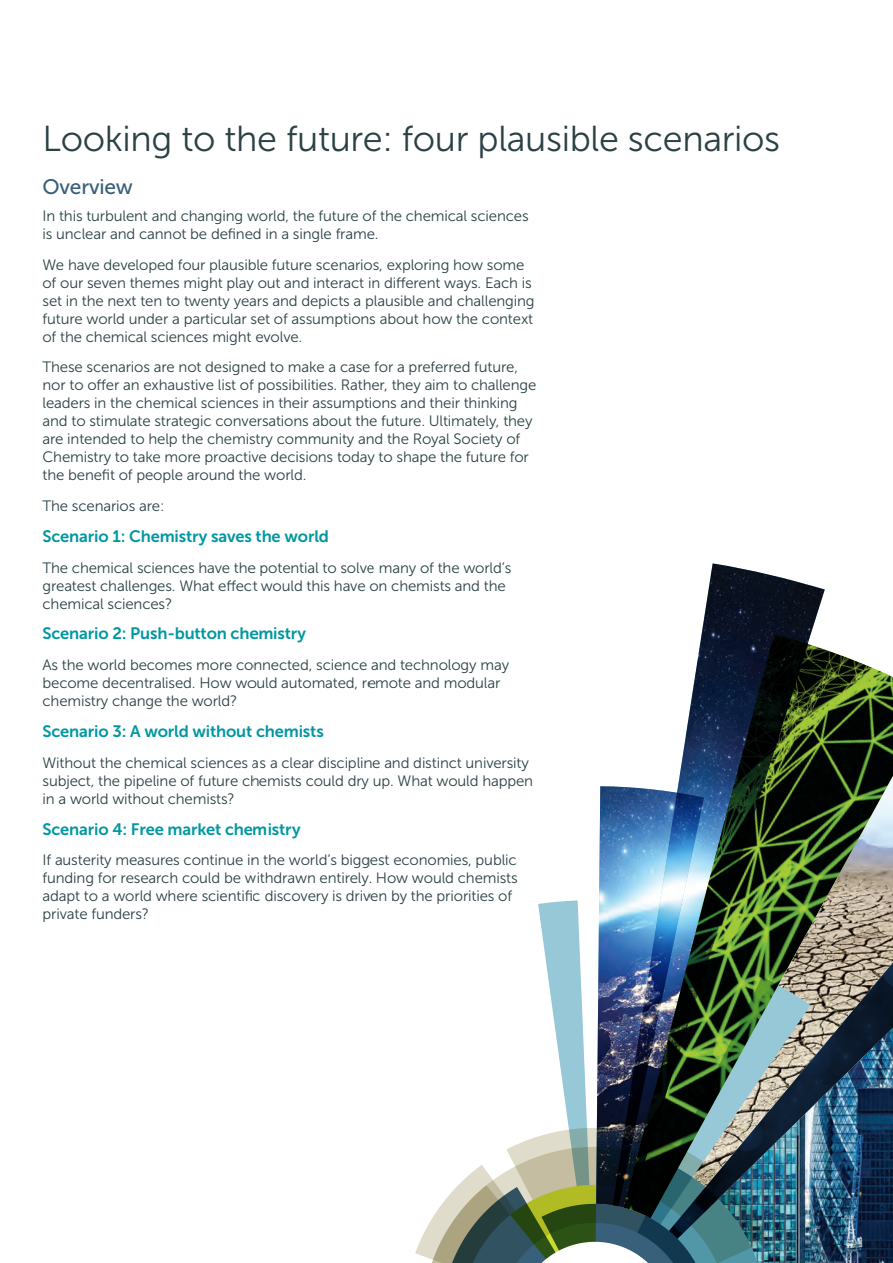
<style>
.page{position:relative;width:893px;height:1263px;background:#fff}
.page>*{position:absolute;margin:0;border:0;box-sizing:border-box;transform-origin:0 0}
.t1{font:36px "Museo Sans 300";letter-spacing:-.01em;color:#2b4144}
.t2{font:21px "Museo Sans 500";letter-spacing:-.01em;color:#38607a}
.t3{font:16.5px "Museo Sans 700";letter-spacing:-.01em;color:#0097a0}
.t4{font:15px/18px "Museo Sans 300";letter-spacing:-.01em;color:#2b4144}
</style>
<div class="page">
<img style="left:811px;top:1239px;width:82px;height:24px">
<svg style="left:811px;top:1218px;width:82px;height:21px;background:#224261"></svg>
<img style="left:599px;top:786px;width:14px;height:114px">
<svg style="left:415px;top:900px;width:396px;height:363px"></svg>
<img style="left:624px;top:649px;width:269px;height:569px">
<img style="left:613px;top:563px;width:212px;height:646px">
<h1 class="t1" style="left:43px;top:119px;width:739px">Looking to the future: four plausible scenarios</h1>
<h2 class="t2" style="left:43px;top:176px;width:92px">Overview</h2>
<p class="t4" style="left:43px;top:207px;width:488px">In this turbulent and changing world, the future of the chemical sciences is unclear and cannot be defined in a single frame.</p>
<p class="t4" style="left:43px;top:256px;width:494px">We have developed four plausible future scenarios, exploring how some of our seven themes might play out and interact in different ways. Each is set in the next ten to twenty years and depicts a plausible and challenging future world under a particular set of assumptions about how the context of the chemical sciences might evolve.</p>
<p class="t4" style="left:43px;top:358px;width:495px">These scenarios are not designed to make a case for a preferred future, nor to offer an exhaustive list of possibilities. Rather, they aim to challenge leaders in the chemical sciences in their assumptions and their thinking and to stimulate strategic conversations about the future. Ultimately, they are intended to help the chemistry community and the Royal Society of Chemistry to take more proactive decisions today to shape the future for the benefit of people around the world.</p>
<p class="t4" style="left:43px;top:497px;width:123px">The scenarios are:</p>
<p class="t3" style="left:43px;top:527px;width:288px">Scenario 1: Chemistry saves the world</p>
<p class="t4" style="left:43px;top:559px;width:470px">The chemical sciences have the potential to solve many of the world’s greatest challenges. What effect would this have on chemists and the chemical sciences?</p>
<p class="t3" style="left:43px;top:624px;width:265px">Scenario 2: Push-button chemistry</p>
<p class="t4" style="left:43px;top:656px;width:468px">As the world becomes more connected, science and technology may become decentralised. How would automated, remote and modular chemistry change the world?</p>
<p class="t3" style="left:43px;top:722px;width:283px">Scenario 3: A world without chemists</p>
<p class="t4" style="left:43px;top:754px;width:492px">Without the chemical sciences as a clear discipline and distinct university subject, the pipeline of future chemists could dry up. What would happen in a world without chemists?</p>
<p class="t3" style="left:43px;top:820px;width:260px">Scenario 4: Free market chemistry</p>
<p class="t4" style="left:43px;top:851px;width:477px">If austerity measures continue in the world’s biggest economies, public funding for research could be withdrawn entirely. How would chemists adapt to a world where scientific discovery is driven by the priorities of private funders?</p>
</div>
